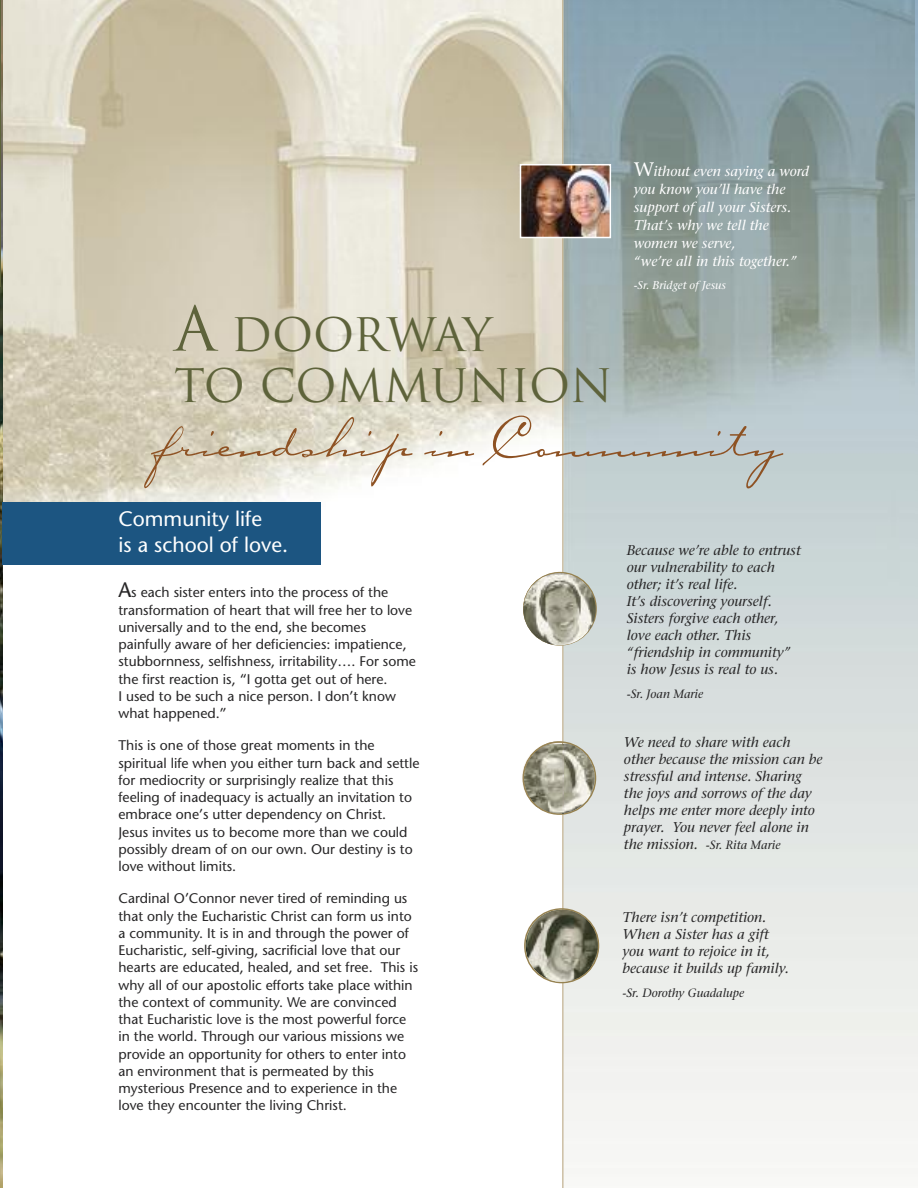
<style>
.page{position:relative;width:918px;height:1188px;background:#fff}
.page>*{position:absolute;margin:0;border:0;box-sizing:border-box;transform-origin:0 0}
.t1{font:72px "Carpenter ICG";color:#8e5223;scale:.85 1}
.t2{font:45px/51px "Trajan";letter-spacing:-.005em;color:#5e633b}
.t3{font:21px/25.2px "Stone Sans";color:#fff}
.t4{font:italic 14.1px/17px "Stone Serif";color:#272627}
.t5{font:italic 14.1px/18px "Stone Serif";color:#fff}
.t6{font:13.95px/17.2px "Stone Sans";color:#272627}
.t7{font:italic 12px "Stone Serif";color:#272627}
.t8{font:italic 11.25px "Stone Serif";color:#fff}
.s1{font-size:60px}
.s2{font-style:normal;font-size:19.5px}
.s3{font-size:21px}
.s4{font-size:14.1px}
</style>
<div class="page">
<img style="left:3px;top:0;width:559px;height:572px">
<svg style="left:562px;top:0;width:356px;height:1188px;background:#c3cdcd"></svg>
<img style="left:0;top:0;width:3px;height:1188px">
<hr style="left:0;top:0;width:1px;height:286px;background:#5e633b">
<div style="left:2px;top:502px;width:319px;height:63px;background:#1c5581"></div>
<img style="left:523px;top:167px;width:85px;height:68px">
<div style="left:520px;top:164px;width:91px;height:74px;border:2px solid #fff"></div>
<svg style="left:522px;top:741px;width:74px;height:74px"></svg>
<img style="left:524px;top:744px;width:70px;height:69px">
<svg style="left:524px;top:908px;width:75px;height:75px"></svg>
<img style="left:526px;top:910px;width:72px;height:72px">
<svg style="left:523px;top:572px;width:74px;height:74px"></svg>
<img style="left:524px;top:573px;width:71px;height:71px">
<h2 class="t2" style="left:174px;top:310px;width:440px"><span class="s1">A</span> DOORWAY<br>TO COMMUNION</h2>
<p class="t5" style="left:634px;top:164px;width:177px"><span class="s2">W</span>ithout even saying a word you know you’ll have the support of all your Sisters.<br>That’s why we tell the women we serve,<br>“we’re all in this together.”</p>
<p class="t8" style="left:634px;top:281px;width:94px">-Sr. Bridget of Jesus</p>
<h1 class="t1" style="left:148px;top:389px;width:745px">friendship in Community</h1>
<h3 class="t3" style="left:118px;top:509px;width:171px">Community life<br>is a school of love.</h3>
<p class="t6" style="left:118px;top:585px;width:299px"><span class="s3">A</span>s each sister enters into the process of the transformation of heart that will free her to love universally and to the end, she becomes painfully aware of her deficiencies: impatience, stubbornness, selfishness, irritability…. For some the first reaction is, “I gotta get out of here.<br>I used to be such a nice person. I don’t know what happened.”</p>
<p class="t6" style="left:119px;top:738px;width:302px">This is one of those great moments in the spiritual life when you either turn back and settle for mediocrity or surprisingly realize that this feeling of inadequacy is actually an invitation to embrace one’s utter dependency on Christ.<br>Jesus invites us to become more than we could possibly dream of on our own. Our destiny is to love without limits.</p>
<p class="t6" style="left:119px;top:891px;width:301px">Cardinal O’Connor never tired of reminding us that only the Eucharistic Christ can form us into a community. It is in and through the power of Eucharistic, self-giving, sacrificial love that our hearts are educated, healed, and set free. This is why all of our apostolic efforts take place within the context of community. We are convinced that Eucharistic love is the most powerful force in the world. Through our various missions we provide an opportunity for others to enter into an environment that is permeated by this mysterious Presence and to experience in the love they encounter the living Christ.</p>
<p class="t4" style="left:627px;top:543px;width:176px">Because we’re able to entrust our vulnerability to each other; it’s real life.<br>It’s discovering yourself.<br>Sisters forgive each other, love each other. This “friendship in community” is how Jesus is real to us.</p>
<p class="t7" style="left:627px;top:689px;width:78px">-Sr. Joan Marie</p>
<p class="t4" style="left:624px;top:735px;width:200px">We need to share with each other because the mission can be stressful and intense. Sharing the joys and sorrows of the day helps me enter more deeply into prayer. You never feel alone in</p>
<p class="t7" style="left:624px;top:840px;width:158px"><span class="s4">the mission.</span> -Sr. Rita Marie</p>
<p class="t4" style="left:622px;top:910px;width:168px">There isn’t competition.<br>When a Sister has a gift you want to rejoice in it, because it builds up family.</p>
<p class="t7" style="left:622px;top:988px;width:123px">-Sr. Dorothy Guadalupe</p>
</div>
